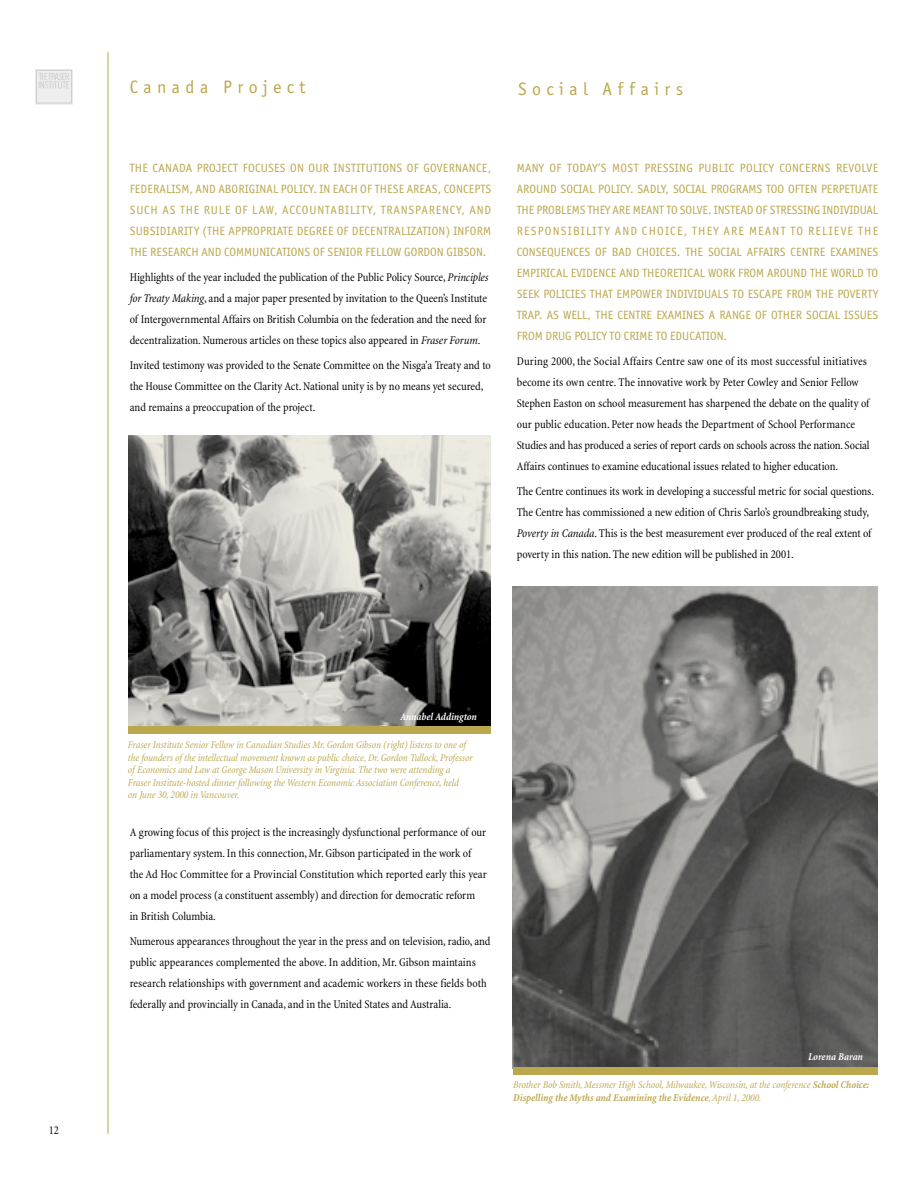
<style>
.page{position:relative;width:918px;height:1188px;background:#fff}
.page>*{position:absolute;margin:0;border:0;box-sizing:border-box;transform-origin:0 0}
.t1{font:18px "Officina San ITC Book OS";letter-spacing:.3em;color:#bba74d}
.t2{font:condensed 12px/21px "Minion";color:#000}
.t3{font:12px/21px "Officina San ITC Book OS";color:#bba74d;text-align:justify}
.t4{font:italic condensed 10.5px/12.6px "Minion";letter-spacing:-.005em;color:#bba74d}
.t5{font:italic 700 condensed 10.5px "Minion";letter-spacing:-.01em;color:#fff}
.s1{font-style:italic}
.s2{font-weight:700}
</style>
<div class="page">
<img style="left:128px;top:435px;width:363px;height:291px">
<div style="left:128px;top:726px;width:363px;height:7px;background:#bba74d"></div>
<hr style="left:108px;top:52px;width:1px;height:1082px;background:#bba74d">
<div style="left:35px;top:69px;width:38px;height:35px;background:#eee"></div>
<div style="left:36px;top:70px;width:36px;height:33px;border:1px solid #ccc"></div>
<svg style="left:38px;top:73px;width:31px;height:16px"></svg>
<img style="left:513px;top:587px;width:365px;height:481px">
<div style="left:513px;top:1068px;width:365px;height:7px;background:#bba74d"></div>
<p class="t2" style="left:49px;top:1121px;width:12px">12</p>
<h1 class="t1" style="left:130px;top:80px;width:177px">Canada Project</h1>
<h1 class="t1" style="left:518px;top:82px;width:167px">Social Affairs</h1>
<p class="t3" style="left:130px;top:158px;width:363px">THE CANADA PROJECT FOCUSES ON OUR INSTITUTIONS OF GOVERNANCE, FEDERALISM, AND ABORIGINAL POLICY. IN EACH OF THESE AREAS, CONCEPTS SUCH AS THE RULE OF LAW, ACCOUNTABILITY, TRANSPARENCY, AND SUBSIDIARITY (THE APPROPRIATE DEGREE OF DECENTRALIZATION) INFORM THE RESEARCH AND COMMUNICATIONS OF SENIOR FELLOW GORDON GIBSON.</p>
<p class="t2" style="left:130px;top:268px;width:360px">Highlights of the year included the publication of the Public Policy Source, <span class="s1">Principles for Treaty Making</span>, and a major paper presented by invitation to the Queen’s Institute of Intergovernmental Affairs on British Columbia on the federation and the need for decentralization. Numerous articles on these topics also appeared in <span class="s1">Fraser Forum</span>.</p>
<p class="t2" style="left:130px;top:356px;width:363px">Invited testimony was provided to the Senate Committee on the Nisga’a Treaty and to the House Committee on the Clarity Act. National unity is by no means yet secured, and remains a preoccupation of the project.</p>
<p class="t3" style="left:517px;top:158px;width:363px">MANY OF TODAY’S MOST PRESSING PUBLIC POLICY CONCERNS REVOLVE AROUND SOCIAL POLICY. SADLY, SOCIAL PROGRAMS TOO OFTEN PERPETUATE THE PROBLEMS THEY ARE MEANT TO SOLVE. INSTEAD OF STRESSING INDIVIDUAL RESPONSIBILITY AND CHOICE, THEY ARE MEANT TO RELIEVE THE CONSEQUENCES OF BAD CHOICES. THE SOCIAL AFFAIRS CENTRE EXAMINES EMPIRICAL EVIDENCE AND THEORETICAL WORK FROM AROUND THE WORLD TO SEEK POLICIES THAT EMPOWER INDIVIDUALS TO ESCAPE FROM THE POVERTY TRAP. AS WELL, THE CENTRE EXAMINES A RANGE OF OTHER SOCIAL ISSUES FROM DRUG POLICY TO CRIME TO EDUCATION.</p>
<p class="t2" style="left:517px;top:352px;width:354px">During 2000, the Social Affairs Centre saw one of its most successful initiatives become its own centre. The innovative work by Peter Cowley and Senior Fellow Stephen Easton on school measurement has sharpened the debate on the quality of our public education. Peter now heads the Department of School Performance Studies and has produced a series of report cards on schools across the nation. Social Affairs continues to examine educational issues related to higher education.</p>
<p class="t2" style="left:517px;top:482px;width:359px">The Centre continues its work in developing a successful metric for social questions.<br>The Centre has commissioned a new edition of Chris Sarlo’s groundbreaking study, <span class="s1">Poverty in Canada</span>. This is the best measurement ever produced of the real extent of poverty in this nation. The new edition will be published in 2001.</p>
<p class="t5" style="left:400px;top:712px;width:78px">Annabel Addington</p>
<p class="t4" style="left:128px;top:739px;width:346px">Fraser Institute Senior Fellow in Canadian Studies Mr. Gordon Gibson (right) listens to one of the founders of the intellectual movement known as public choice, Dr. Gordon Tullock, Professor of Economics and Law at George Mason University in Virginia. The two were attending a Fraser Institute-hosted dinner following the Western Economic Association Conference, held<br>on June 30, 2000 in Vancouver.</p>
<p class="t2" style="left:130px;top:822px;width:358px">A growing focus of this project is the increasingly dysfunctional performance of our parliamentary system. In this connection, Mr. Gibson participated in the work of the Ad Hoc Committee for a Provincial Constitution which reported early this year on a model process (a constituent assembly) and direction for democratic reform in British Columbia.</p>
<p class="t2" style="left:130px;top:932px;width:362px">Numerous appearances throughout the year in the press and on television, radio, and public appearances complemented the above. In addition, Mr. Gibson maintains research relationships with government and academic workers in these fields both federally and provincially in Canada, and in the United States and Australia.</p>
<p class="t5" style="left:808px;top:1053px;width:56px">Lorena Baran</p>
<p class="t4" style="left:513px;top:1080px;width:357px">Brother Bob Smith, Messmer High School, Milwaukee, Wisconsin, at the conference <span class="s2">School Choice:<br>Dispelling the Myths and Examining the Evidence</span>, April 1, 2000.</p>
</div>
